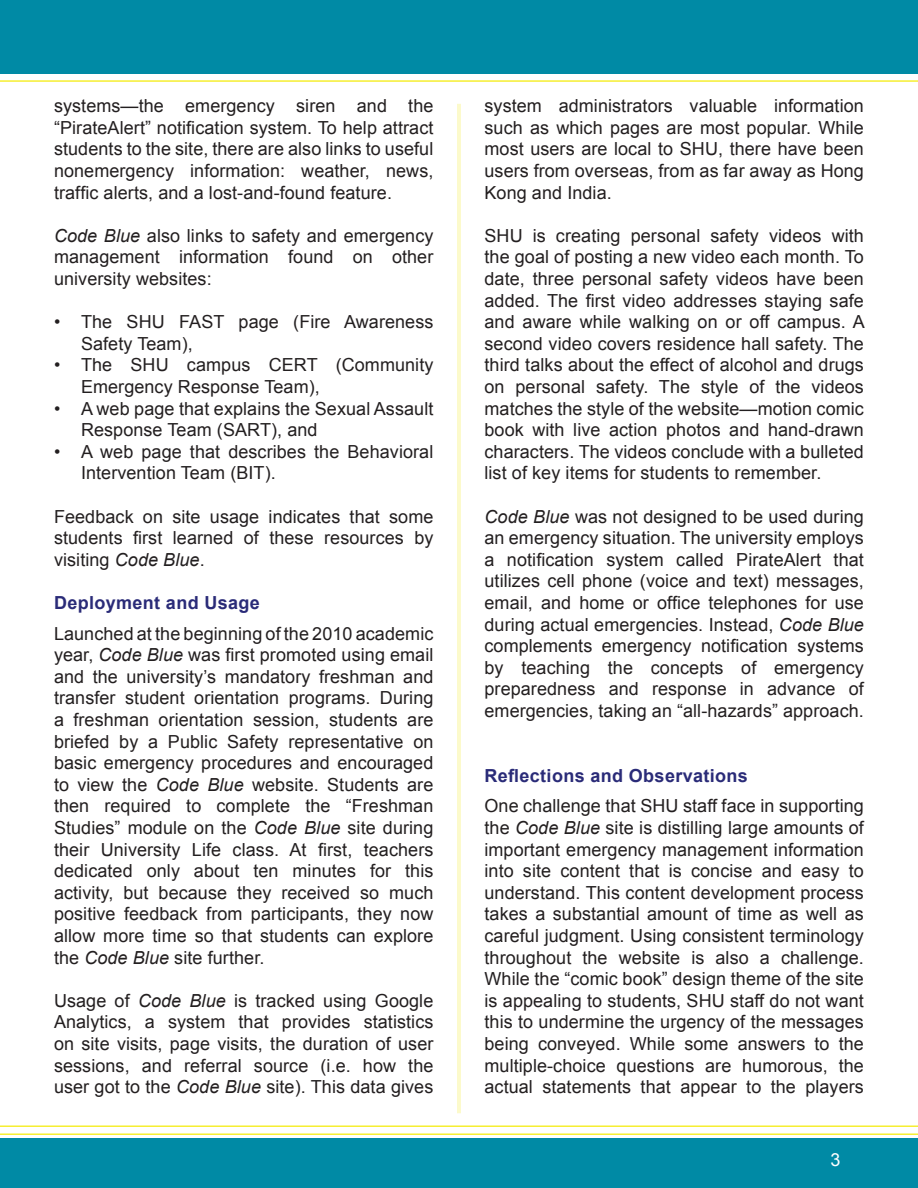
<style>
.page{position:relative;width:918px;height:1188px;background:#fff}
.page>*{position:absolute;margin:0;border:0;box-sizing:border-box;transform-origin:0 0}
.t1{font:18px/21.6px "Arial";letter-spacing:.005em;color:#231f20;text-align:justify}
.t2{font:700 18px "Arial";letter-spacing:.02em;color:#2a2b78}
.t3{font:18px "Arial";color:#fff}
.s1{font-style:italic}
</style>
<div class="page">
<div style="left:0;top:1139px;width:918px;height:49px;background:#008aa5"></div>
<hr style="left:0;top:1133px;width:918px;height:2px;background:#f6ee31">
<hr style="left:0;top:80px;width:918px;height:2px;background:#f6ee31">
<div style="left:0;top:0;width:918px;height:73px;background:#008aa5"></div>
<hr style="left:0;top:1125px;width:918px;height:2px;background:#f6ee31">
<hr style="left:459px;top:104px;width:1px;height:1009px;background:#f6ee31">
<hr style="left:457px;top:104px;width:1px;height:1009px;background:#f6ee31">
<p class="t1" style="left:54px;top:95px;width:381px">systems—the emergency siren and the “PirateAlert” notification system. To help attract students to the site, there are also links to useful nonemergency information: weather, news, traffic alerts, and a lost-and-found feature.</p>
<p class="t1" style="left:54px;top:225px;width:381px"><span class="s1">Code Blue</span> also links to safety and emergency management information found on other university websites:</p>
<p class="t1" style="left:81px;top:311px;width:354px;text-indent:-27px">• The SHU FAST page (Fire Awareness<br>Safety Team),</p>
<p class="t1" style="left:81px;top:354px;width:354px;text-indent:-27px">• The SHU campus CERT (Community<br>Emergency Response Team),</p>
<p class="t1" style="left:81px;top:398px;width:354px;text-indent:-27px">• A web page that explains the Sexual Assault<br>Response Team (SART), and</p>
<p class="t1" style="left:81px;top:441px;width:354px;text-indent:-27px">• A web page that describes the Behavioral<br>Intervention Team (BIT).</p>
<p class="t1" style="left:54px;top:506px;width:381px">Feedback on site usage indicates that some students first learned of these resources by visiting <span class="s1">Code Blue</span>.</p>
<p class="t2" style="left:54px;top:591px;width:207px">Deployment and Usage</p>
<p class="t1" style="left:54px;top:623px;width:381px">Launched at the beginning of the 2010 academic year, <span class="s1">Code Blue</span> was first promoted using email and the university’s mandatory freshman and transfer student orientation programs. During a freshman orientation session, students are briefed by a Public Safety representative on basic emergency procedures and encouraged to view the <span class="s1">Code Blue</span> website. Students are then required to complete the “Freshman Studies” module on the <span class="s1">Code Blue</span> site during their University Life class. At first, teachers dedicated only about ten minutes for this activity, but because they received so much positive feedback from participants, they now allow more time so that students can explore the <span class="s1">Code Blue</span> site further.</p>
<p class="t1" style="left:54px;top:990px;width:381px">Usage of <span class="s1">Code Blue</span> is tracked using Google Analytics, a system that provides statistics on site visits, page visits, the duration of user sessions, and referral source (i.e. how the user got to the <span class="s1">Code Blue</span> site). This data gives</p>
<p class="t1" style="left:484px;top:95px;width:381px">system administrators valuable information such as which pages are most popular. While most users are local to SHU, there have been users from overseas, from as far away as Hong Kong and India.</p>
<p class="t1" style="left:484px;top:225px;width:382px">SHU is creating personal safety videos with the goal of posting a new video each month. To date, three personal safety videos have been added. The first video addresses staying safe and aware while walking on or off campus. A second video covers residence hall safety. The third talks about the effect of alcohol and drugs on personal safety. The style of the videos matches the style of the website—motion comic book with live action photos and hand-drawn characters. The videos conclude with a bulleted list of key items for students to remember.</p>
<p class="t1" style="left:484px;top:506px;width:381px"><span class="s1">Code Blue</span> was not designed to be used during an emergency situation. The university employs a notification system called PirateAlert that utilizes cell phone (voice and text) messages, email, and home or office telephones for use during actual emergencies. Instead, <span class="s1">Code Blue </span>complements emergency notification systems by teaching the concepts of emergency preparedness and response in advance of emergencies, taking an “all-hazards” approach.</p>
<p class="t2" style="left:484px;top:763px;width:265px">Reflections and Observations</p>
<p class="t1" style="left:484px;top:795px;width:381px">One challenge that SHU staff face in supporting the <span class="s1">Code Blue</span> site is distilling large amounts of important emergency management information into site content that is concise and easy to understand. This content development process takes a substantial amount of time as well as careful judgment. Using consistent terminology throughout the website is also a challenge.<br>While the “comic book” design theme of the site is appealing to students, SHU staff do not want this to undermine the urgency of the messages being conveyed. While some answers to the multiple-choice questions are humorous, the actual statements that appear to the players</p>
<p class="t3" style="left:830px;top:1148px;width:12px">3</p>
</div>
